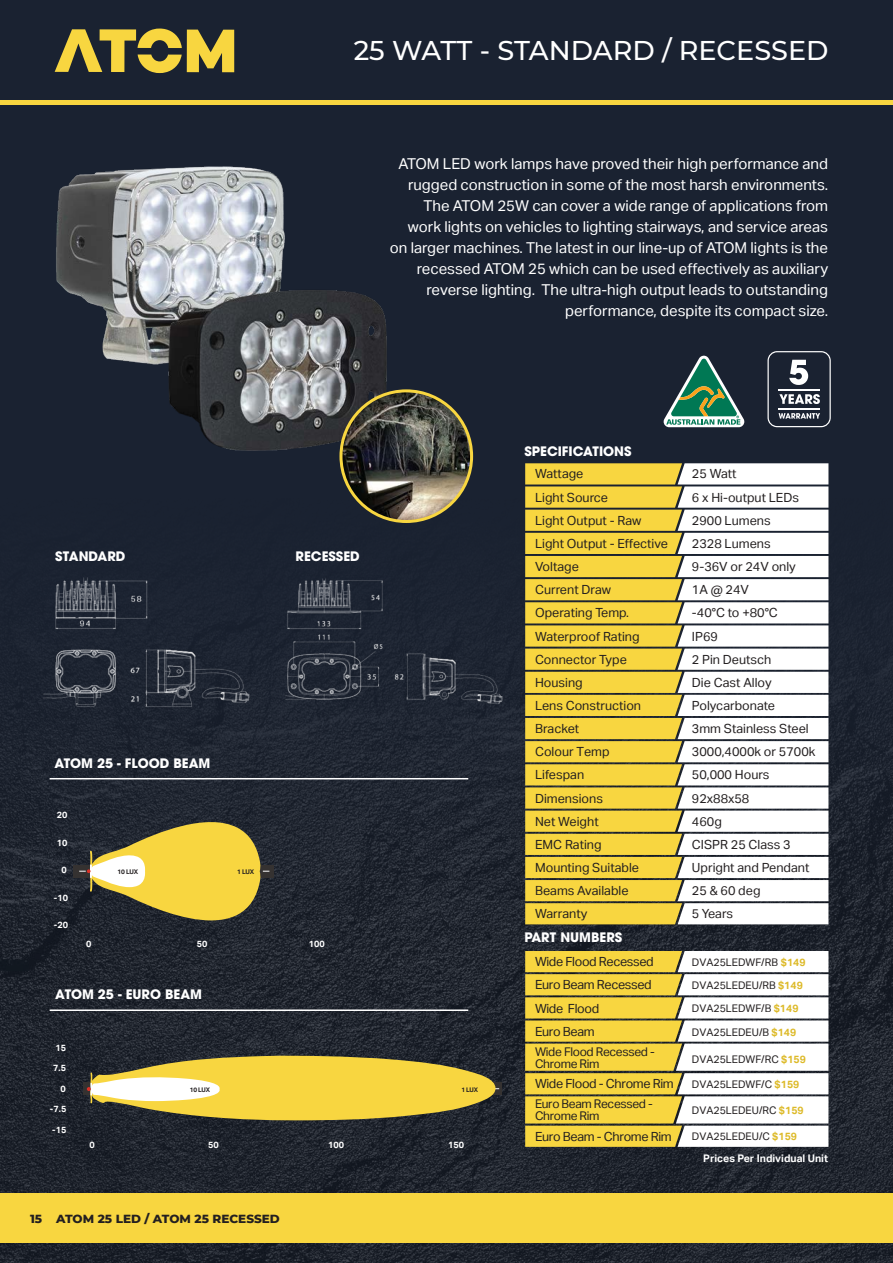
<style>
.page{position:relative;width:893px;height:1263px;background:#1a2231}
.page>*{position:absolute;margin:0;border:0;box-sizing:border-box;transform-origin:0 0}
.t1{font:500 27.15px "Montserrat";color:#fff}
.t2{font:15px/21px "Aktiv Grotesk";color:#fff;text-align:right}
.t3{font:700 13.05px "Avant Garde LT";color:#fff}
.t4{font:12.6px "Aktiv Grotesk";color:#231f20}
.t5{font:12.6px/23.2px "Aktiv Grotesk";letter-spacing:-.025em;color:#231f20}
.t6{font:12px/12px "Aktiv Grotesk";letter-spacing:-.025em;color:#231f20}
.t7{font:800 12px "Montserrat";color:#231f20}
.t8{font:10.5px/23px "Aktiv Grotesk";color:#231f20}
.t9{font:700 10.5px "Aktiv Grotesk";color:#fff}
.t10{font:700 9px "Aktiv Grotesk";color:#fff}
.t11{font:700 6.45px "Aktiv Grotesk";letter-spacing:-.025em;color:#231f20}
.t12{font:700 6.3px "Aktiv Grotesk";letter-spacing:-.025em;color:#231f20}
.s1{font-weight:700;color:#ddba29}
</style>
<div class="page">
<img style="left:0;top:476px;width:893px;height:787px">
<div style="left:0;top:1193px;width:893px;height:50px;background:#f8d640"></div>
<hr style="left:0;top:101px;width:893px;height:4px;background:#f8d640">
<svg style="left:55px;top:29px;width:179px;height:44px"></svg>
<img style="left:56px;top:166px;width:229px;height:199px">
<svg style="left:525px;top:463px;width:303px;height:461px;background:#e7d893"></svg>
<svg style="left:525px;top:951px;width:303px;height:196px;background:#e9d994"></svg>
<svg style="left:664px;top:356px;width:80px;height:71px"></svg>
<svg style="left:767px;top:351px;width:64px;height:76px"></svg>
<hr style="left:778px;top:389px;width:42px;height:1px;background:#fff">
<hr style="left:778px;top:408px;width:42px;height:1px;background:#fff">
<hr style="left:50px;top:778px;width:418px;height:1px;background:#fff">
<hr style="left:50px;top:1009px;width:418px;height:2px;background:#fff">
<img style="left:265px;top:518px;width:248px;height:248px">
<img style="left:27px;top:521px;width:241px;height:241px">
<div style="left:73px;top:865px;width:200px;height:12px;background:#353231"></div>
<svg style="left:79px;top:812px;width:194px;height:108px"></svg>
<svg style="left:87px;top:1055px;width:415px;height:65px"></svg>
<img style="left:154px;top:280px;width:233px;height:171px">
<img style="left:339px;top:389px;width:134px;height:134px">
<h1 class="t1" style="left:354px;top:32px;width:476px">25 WATT - STANDARD / RECESSED</h1>
<p class="t2" style="left:390px;top:153px;width:440px">ATOM LED work lamps have proved their high performance and rugged construction in some of the most harsh environments.<br>The ATOM 25W can cover a wide range of applications from work lights on vehicles to lighting stairways, and service areas on larger machines. The latest in our line-up of ATOM lights is the recessed ATOM 25 which can be used effectively as auxiliary reverse lighting. The ultra-high output leads to outstanding performance, despite its compact size.</p>
<p class="t3" style="left:55px;top:548px;width:72px">STANDARD</p>
<p class="t3" style="left:296px;top:548px;width:66px">RECESSED</p>
<p class="t3" style="left:54px;top:755px;width:157px">ATOM 25 - FLOOD BEAM</p>
<p class="t10" style="left:57px;top:809px;width:12px">20</p>
<p class="t10" style="left:57px;top:837px;width:12px">10</p>
<p class="t10" style="left:61px;top:864px;width:7px">0</p>
<p class="t10" style="left:54px;top:892px;width:16px">-10</p>
<p class="t10" style="left:54px;top:920px;width:16px">-20</p>
<p class="t11" style="left:118px;top:868px;width:22px">10 LUX</p>
<p class="t11" style="left:237px;top:868px;width:19px">1 LUX</p>
<p class="t10" style="left:86px;top:938px;width:7px">0</p>
<p class="t10" style="left:197px;top:938px;width:12px">50</p>
<p class="t10" style="left:309px;top:938px;width:17px">100</p>
<p class="t3" style="left:55px;top:986px;width:148px">ATOM 25 - EURO BEAM</p>
<p class="t10" style="left:55px;top:1042px;width:12px">15</p>
<p class="t10" style="left:53px;top:1062px;width:14px">7.5</p>
<p class="t10" style="left:60px;top:1083px;width:7px">0</p>
<p class="t10" style="left:50px;top:1103px;width:18px">-7.5</p>
<p class="t10" style="left:52px;top:1124px;width:16px">-15</p>
<p class="t12" style="left:190px;top:1085px;width:22px">10 LUX</p>
<p class="t12" style="left:461px;top:1085px;width:18px">1 LUX</p>
<p class="t10" style="left:89px;top:1139px;width:7px">0</p>
<p class="t10" style="left:208px;top:1139px;width:12px">50</p>
<p class="t10" style="left:328px;top:1139px;width:17px">100</p>
<p class="t10" style="left:448px;top:1139px;width:17px">150</p>
<p class="t7" style="left:30px;top:1209px;width:251px">15 ATOM 25 LED / ATOM 25 RECESSED</p>
<p class="t3" style="left:524px;top:443px;width:109px">SPECIFICATIONS</p>
<p class="t4" style="left:535px;top:467px;width:50px">Wattage</p>
<p class="t4" style="left:692px;top:467px;width:46px">25 Watt</p>
<p class="t4" style="left:535px;top:490px;width:74px">Light Source</p>
<p class="t4" style="left:692px;top:490px;width:109px">6 x Hi-output LEDs</p>
<p class="t4" style="left:535px;top:513px;width:108px">Light Output - Raw</p>
<p class="t4" style="left:692px;top:513px;width:80px">2900 Lumens</p>
<p class="t4" style="left:535px;top:536px;width:135px">Light Output - Effective</p>
<p class="t4" style="left:692px;top:536px;width:80px">2328 Lumens</p>
<p class="t4" style="left:535px;top:559px;width:45px">Voltage</p>
<p class="t4" style="left:692px;top:559px;width:105px">9-36V or 24V only</p>
<p class="t4" style="left:535px;top:582px;width:77px">Current Draw</p>
<p class="t4" style="left:692px;top:582px;width:58px">1A @ 24V</p>
<p class="t4" style="left:535px;top:605px;width:95px">Operating Temp.</p>
<p class="t4" style="left:692px;top:605px;width:87px">-40°C to +80°C</p>
<p class="t4" style="left:535px;top:629px;width:106px">Waterproof Rating</p>
<p class="t4" style="left:692px;top:629px;width:27px">IP69</p>
<p class="t4" style="left:535px;top:652px;width:93px">Connector Type</p>
<p class="t4" style="left:692px;top:652px;width:81px">2 Pin Deutsch</p>
<p class="t4" style="left:535px;top:675px;width:49px">Housing</p>
<p class="t4" style="left:692px;top:675px;width:81px">Die Cast Alloy</p>
<p class="t4" style="left:535px;top:698px;width:108px">Lens Construction</p>
<p class="t4" style="left:692px;top:698px;width:85px">Polycarbonate</p>
<p class="t4" style="left:535px;top:721px;width:46px">Bracket</p>
<p class="t4" style="left:692px;top:721px;width:118px">3mm Stainless Steel</p>
<p class="t4" style="left:535px;top:744px;width:76px">Colour Temp</p>
<p class="t4" style="left:692px;top:744px;width:125px">3000,4000k or 5700k</p>
<p class="t4" style="left:535px;top:767px;width:51px">Lifespan</p>
<p class="t4" style="left:692px;top:767px;width:79px">50,000 Hours</p>
<p class="t4" style="left:535px;top:791px;width:69px">Dimensions</p>
<p class="t4" style="left:692px;top:791px;width:59px">92x88x58</p>
<p class="t4" style="left:535px;top:814px;width:65px">Net Weight</p>
<p class="t4" style="left:692px;top:814px;width:31px">460g</p>
<p class="t4" style="left:535px;top:837px;width:68px">EMC Rating</p>
<p class="t4" style="left:692px;top:837px;width:100px">CISPR 25 Class 3</p>
<p class="t4" style="left:535px;top:860px;width:105px">Mounting Suitable</p>
<p class="t4" style="left:692px;top:860px;width:119px">Upright and Pendant</p>
<p class="t4" style="left:535px;top:883px;width:95px">Beams Available</p>
<p class="t4" style="left:692px;top:883px;width:70px">25 &amp; 60 deg</p>
<p class="t4" style="left:535px;top:906px;width:54px">Warranty</p>
<p class="t5" style="left:535px;top:950px;width:120px">Wide Flood Recessed<br>Euro Beam Recessed<br>Wide Flood<br>Euro Beam</p>
<p class="t6" style="left:535px;top:1045px;width:121px">Wide Flood Recessed -<br>Chrome Rim</p>
<p class="t6" style="left:535px;top:1098px;width:119px">Euro Beam Recessed -<br>Chrome Rim</p>
<p class="t4" style="left:692px;top:906px;width:43px">5 Years</p>
<p class="t8" style="left:692px;top:950px;width:115px">DVA25LEDWF/RB <span class="s1">$149</span></p>
<p class="t8" style="left:692px;top:974px;width:112px">DVA25LEDEU/RB <span class="s1">$149<br></span>DVA25LEDWF/B <span class="s1">$149</span></p>
<p class="t8" style="left:692px;top:1020px;width:106px">DVA25LEDEU/B <span class="s1">$149</span></p>
<p class="t8" style="left:692px;top:1048px;width:116px">DVA25LEDWF/RC <span class="s1">$159</span></p>
<p class="t8" style="left:692px;top:1072px;width:109px">DVA25LEDWF/C <span class="s1">$159</span></p>
<p class="t8" style="left:692px;top:1098px;width:113px">DVA25LEDEU/RC <span class="s1">$159</span></p>
<p class="t8" style="left:692px;top:1125px;width:107px">DVA25LEDEU/C <span class="s1">$159</span></p>
<p class="t3" style="left:524px;top:929px;width:99px">PART NUMBERS</p>
<p class="t5" style="left:535px;top:1072px;width:140px">Wide Flood - Chrome Rim</p>
<p class="t5" style="left:535px;top:1124px;width:138px">Euro Beam - Chrome Rim</p>
<p class="t9" style="left:703px;top:1152px;width:126px">Prices Per Individual Unit</p>
</div>
